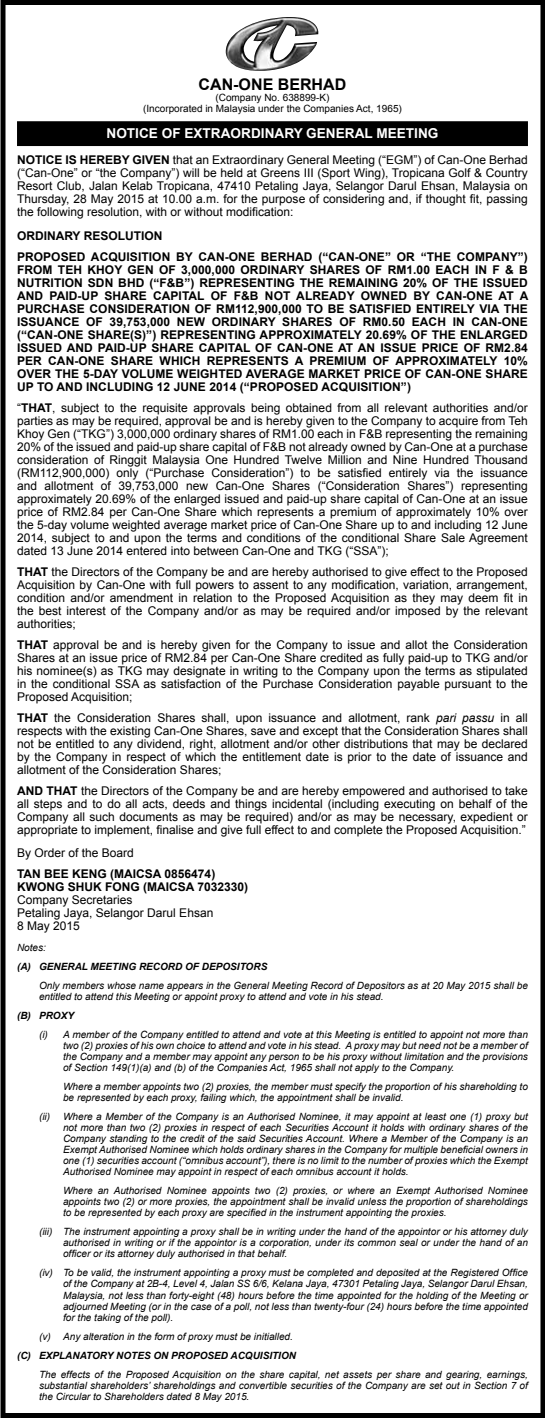
<style>
.page{position:relative;width:545px;height:1418px;background:#fff}
.page>*{position:absolute;margin:0;border:0;box-sizing:border-box;transform-origin:0 0}
.t1{font:700 16px "Arial";color:#000}
.t2{font:700 13.6px "Arial";color:#fff}
.t3{font:12px/13px "Arial";color:#000;text-align:justify}
.t4{font:700 12px/13px "Arial";letter-spacing:.005em;color:#000}
.t5{font:italic 10px/11px "Arial";color:#000;text-align:justify}
.t6{font:italic 700 10px "Arial";color:#000}
.t7{font:10px/11px "Arial";color:#000;text-align:center}
.s1{font-weight:700}
.s2{font-style:italic}
</style>
<div class="page">
<div style="left:18px;top:122px;width:508px;height:23px;background:#000"></div>
<div style="left:17px;top:121px;width:510px;height:25px;border:2px solid #000"></div>
<img style="left:225px;top:17px;width:93px;height:54px">
<div style="left:0;top:0;width:544px;height:1417px;border:5px solid #000"></div>
<h1 class="t1" style="left:198px;top:74px;width:149px">CAN-ONE BERHAD</h1>
<p class="t7" style="left:143px;top:92px;width:260px">(Company No. 638899-K)<br>(Incorporated in Malaysia under the Companies Act, 1965)</p>
<p class="t2" style="left:106px;top:124px;width:333px">NOTICE OF EXTRAORDINARY GENERAL MEETING</p>
<p class="t3" style="left:17px;top:153px;width:512px"><span class="s1">NOTICE IS HEREBY GIVEN</span> that an Extraordinary General Meeting (“EGM”) of Can-One Berhad (“Can-One” or “the Company”) will be held at Greens III (Sport Wing), Tropicana Golf &amp; Country Resort Club, Jalan Kelab Tropicana, 47410 Petaling Jaya, Selangor Darul Ehsan, Malaysia on Thursday, 28 May 2015 at 10.00 a.m. for the purpose of considering and, if thought fit, passing the following resolution, with or without modification:</p>
<p class="t4" style="left:17px;top:226px;width:512px;line-height:21px">ORDINARY RESOLUTION<br>PROPOSED ACQUISITION BY CAN-ONE BERHAD (“CAN-ONE” OR “THE COMPANY”)</p>
<p class="t4" style="left:17px;top:264px;width:512px;text-align:justify">FROM TEH KHOY GEN OF 3,000,000 ORDINARY SHARES OF RM1.00 EACH IN F &amp; B NUTRITION SDN BHD (“F&amp;B”) REPRESENTING THE REMAINING 20% OF THE ISSUED AND PAID-UP SHARE CAPITAL OF F&amp;B NOT ALREADY OWNED BY CAN-ONE AT A PURCHASE CONSIDERATION OF RM112,900,000 TO BE SATISFIED ENTIRELY VIA THE ISSUANCE OF 39,753,000 NEW ORDINARY SHARES OF RM0.50 EACH IN CAN-ONE (“CAN-ONE SHARE(S)”) REPRESENTING APPROXIMATELY 20.69% OF THE ENLARGED ISSUED AND PAID-UP SHARE CAPITAL OF CAN-ONE AT AN ISSUE PRICE OF RM2.84<br>PER CAN-ONE SHARE WHICH REPRESENTS A PREMIUM OF APPROXIMATELY 10% OVER THE 5-DAY VOLUME WEIGHTED AVERAGE MARKET PRICE OF CAN-ONE SHARE UP TO AND INCLUDING 12 JUNE 2014 (“PROPOSED ACQUISITION”)</p>
<p class="t3" style="left:17px;top:401px;width:512px">“<span class="s1">THAT</span>, subject to the requisite approvals being obtained from all relevant authorities and/or parties as may be required, approval be and is hereby given to the Company to acquire from Teh Khoy Gen (“TKG”) 3,000,000 ordinary shares of RM1.00 each in F&amp;B representing the remaining 20% of the issued and paid-up share capital of F&amp;B not already owned by Can-One at a purchase consideration of Ringgit Malaysia One Hundred Twelve Million and Nine Hundred Thousand (RM112,900,000) only (“Purchase Consideration”) to be satisfied entirely via the issuance and allotment of 39,753,000 new Can-One Shares (“Consideration Shares”) representing approximately 20.69% of the enlarged issued and paid-up share capital of Can-One at an issue price of RM2.84 per Can-One Share which represents a premium of approximately 10% over the 5-day volume weighted average market price of Can-One Share up to and including 12 June 2014, subject to and upon the terms and conditions of the conditional Share Sale Agreement dated 13 June 2014 entered into between Can-One and TKG (“SSA”);</p>
<p class="t3" style="left:17px;top:565px;width:512px"><span class="s1">THAT</span> the Directors of the Company be and are hereby authorised to give effect to the Proposed Acquisition by Can-One with full powers to assent to any modification, variation, arrangement, condition and/or amendment in relation to the Proposed Acquisition as they may deem fit in the best interest of the Company and/or as may be required and/or imposed by the relevant authorities;</p>
<p class="t3" style="left:17px;top:638px;width:512px"><span class="s1">THAT</span> approval be and is hereby given for the Company to issue and allot the Consideration Shares at an issue price of RM2.84 per Can-One Share credited as fully paid-up to TKG and/or his nominee(s) as TKG may designate in writing to the Company upon the terms as stipulated in the conditional SSA as satisfaction of the Purchase Consideration payable pursuant to the Proposed Acquisition;</p>
<p class="t3" style="left:17px;top:711px;width:512px"><span class="s1">THAT</span> the Consideration Shares shall, upon issuance and allotment, rank <span class="s2">pari passu</span> in all respects with the existing Can-One Shares, save and except that the Consideration Shares shall not be entitled to any dividend, right, allotment and/or other distributions that may be declared by the Company in respect of which the entitlement date is prior to the date of issuance and allotment of the Consideration Shares;</p>
<p class="t3" style="left:17px;top:784px;width:512px"><span class="s1">AND THAT</span> the Directors of the Company be and are hereby empowered and authorised to take all steps and to do all acts, deeds and things incidental (including executing on behalf of the Company all such documents as may be required) and/or as may be necessary, expedient or appropriate to implement, finalise and give full effect to and complete the Proposed Acquisition.”</p>
<p class="t3" style="left:17px;top:846px;width:118px">By Order of the Board</p>
<p class="t4" style="left:17px;top:867px;width:232px">TAN BEE KENG (MAICSA 0856474)<br>KWONG SHUK FONG (MAICSA 7032330)</p>
<p class="t3" style="left:17px;top:893px;width:198px;text-align:left">Company Secretaries<br>Petaling Jaya, Selangor Darul Ehsan<br>8 May 2015</p>
<p class="t5" style="left:17px;top:942px;width:30px">Notes:</p>
<p class="t6" style="left:17px;top:960px;width:251px">(A) GENERAL MEETING RECORD OF DEPOSITORS</p>
<p class="t5" style="left:39px;top:980px;width:490px">Only members whose name appears in the General Meeting Record of Depositors as at 20 May 2015 shall be entitled to attend this Meeting or appoint proxy to attend and vote in his stead.</p>
<p class="t6" style="left:17px;top:1009px;width:59px">(B) PROXY</p>
<p class="t5" style="left:63px;top:1029px;width:466px;text-indent:-24px">(i) A member of the Company entitled to attend and vote at this Meeting is entitled to appoint not more than two (2) proxies of his own choice to attend and vote in his stead. A proxy may but need not be a member of the Company and a member may appoint any person to be his proxy without limitation and the provisions of Section 149(1)(a) and (b) of the Companies Act, 1965 shall not apply to the Company.</p>
<p class="t5" style="left:63px;top:1081px;width:466px">Where a member appoints two (2) proxies, the member must specify the proportion of his shareholding to be represented by each proxy, failing which, the appointment shall be invalid.</p>
<p class="t5" style="left:63px;top:1111px;width:466px;text-indent:-24px">(ii) Where a Member of the Company is an Authorised Nominee, it may appoint at least one (1) proxy but not more than two (2) proxies in respect of each Securities Account it holds with ordinary shares of the Company standing to the credit of the said Securities Account. Where a Member of the Company is an Exempt Authorised Nominee which holds ordinary shares in the Company for multiple beneficial owners in one (1) securities account (“omnibus account”), there is no limit to the number of proxies which the Exempt Authorised Nominee may appoint in respect of each omnibus account it holds.</p>
<p class="t5" style="left:63px;top:1185px;width:466px">Where an Authorised Nominee appoints two (2) proxies, or where an Exempt Authorised Nominee appoints two (2) or more proxies, the appointment shall be invalid unless the proportion of shareholdings to be represented by each proxy are specified in the instrument appointing the proxies.</p>
<p class="t5" style="left:63px;top:1226px;width:466px;text-indent:-24px">(iii) The instrument appointing a proxy shall be in writing under the hand of the appointor or his attorney duly authorised in writing or if the appointor is a corporation, under its common seal or under the hand of an officer or its attorney duly authorised in that behalf.</p>
<p class="t5" style="left:63px;top:1267px;width:466px;text-indent:-24px">(iv) To be valid, the instrument appointing a proxy must be completed and deposited at the Registered Office of the Company at 2B-4, Level 4, Jalan SS 6/6, Kelana Jaya, 47301 Petaling Jaya, Selangor Darul Ehsan, Malaysia, not less than forty-eight (48) hours before the time appointed for the holding of the Meeting or adjourned Meeting (or in the case of a poll, not less than twenty-four (24) hours before the time appointed for the taking of the poll).</p>
<p class="t5" style="left:39px;top:1330px;width:255px">(v) Any alteration in the form of proxy must be initialled.</p>
<p class="t6" style="left:17px;top:1348px;width:280px">(C) EXPLANATORY NOTES ON PROPOSED ACQUISITION</p>
<p class="t5" style="left:39px;top:1368px;width:490px">The effects of the Proposed Acquisition on the share capital, net assets per share and gearing, earnings, substantial shareholders’ shareholdings and convertible securities of the Company are set out in Section 7 of the Circular to Shareholders dated 8 May 2015.</p>
</div>
